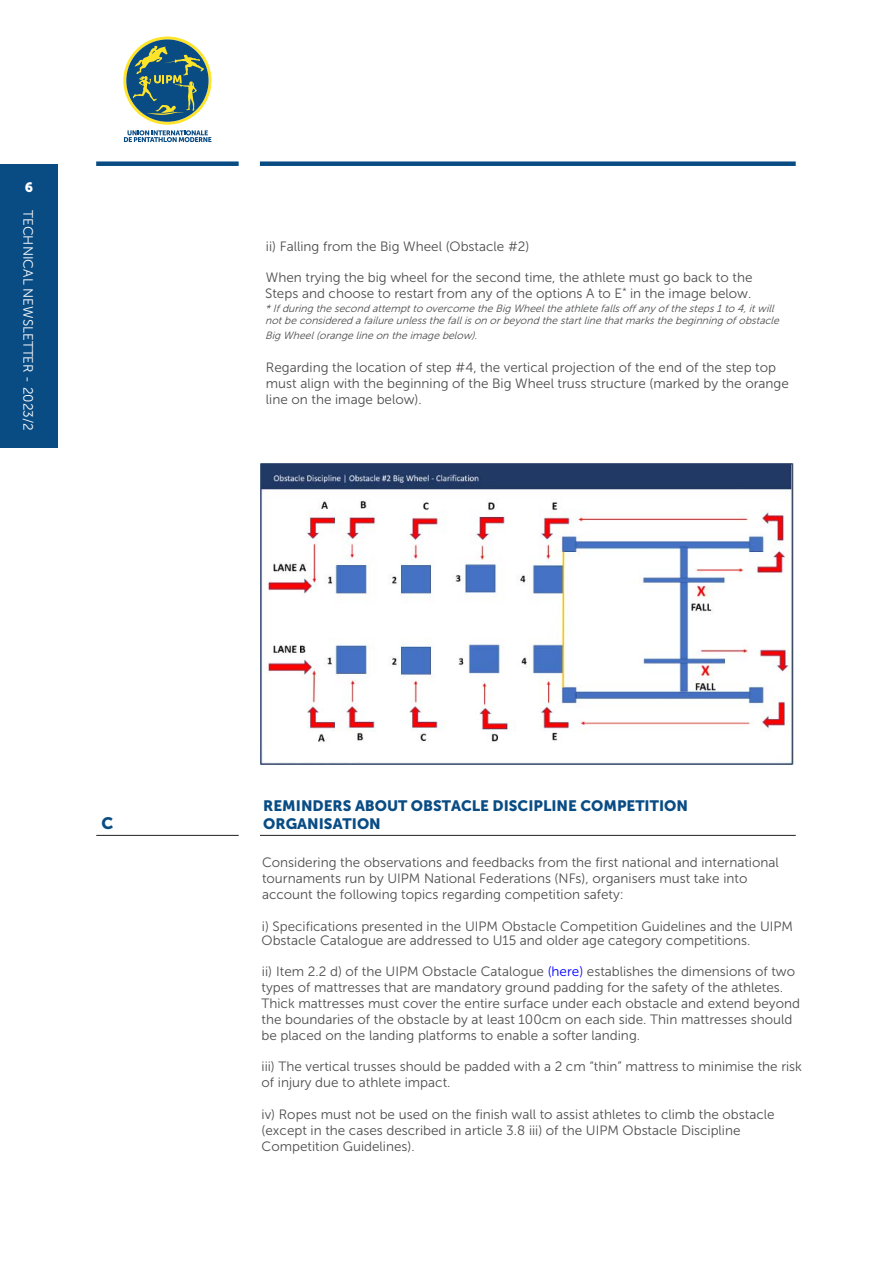
<style>
.page{position:relative;width:893px;height:1263px;background:#fff}
.page>*{position:absolute;margin:0;border:0;box-sizing:border-box;transform-origin:0 0}
.t1{font:16.5px "Museo Sans 900";color:#094c84}
.t2{font:15px "Museo Sans 900";color:#094c84}
.t3{font:13.5px/15.9px "Museo Sans 300";color:#4d4d4f}
.t4{font:13.5px/16.2px "Museo Sans 300";color:#4b4c4d}
.t5{font:13.5px "Museo Sans 300";color:#fff}
.t6{font:13.5px "Museo Sans 900";color:#fff}
.t7{font:italic 10.5px/12.6px "Museo Sans 300";color:#4b4c4d}
.s1{color:#0001fe}
</style>
<div class="page">
<div style="left:96px;top:161px;width:143px;height:5px;background:#094c84"></div>
<div style="left:260px;top:161px;width:536px;height:5px;background:#094c84"></div>
<svg style="left:123px;top:37px;width:88px;height:105px"></svg>
<img style="left:261px;top:464px;width:533px;height:301px">
<img style="left:264px;top:750px;width:511px;height:12px">
<div style="left:0;top:164px;width:57px;height:284px;background:#094c84"></div>
<hr style="left:96px;top:835px;width:143px;height:1px;background:#231f20">
<hr style="left:260px;top:835px;width:536px;height:1px;background:#231f20">
<p class="t6" style="left:25px;top:180px;width:10px">6</p>
<p class="t5" style="left:35px;top:210px;width:222px;rotate:90deg">TECHNICAL NEWSLETTER - 2023/2</p>
<p class="t4" style="left:266px;top:238px;width:265px">ii) Falling from the Big Wheel (Obstacle #2)</p>
<p class="t4" style="left:265px;top:269px;width:489px">When trying the big wheel for the second time, the athlete must go back to the<br>Steps and choose to restart from any of the options A to E<sup>*</sup> in the image below.</p>
<p class="t7" style="left:265px;top:302px;width:518px">*Ifduring the second attemptto overcome the Big Wheelthe athlete fallsoffany ofthe steps1to 4,itwill notbe considered afailure unlessthe fallison orbeyond the startline thatmarksthe beginning ofobstacle</p>
<p class="t7" style="left:265px;top:330px;width:217px">Big Wheel(orange line on the image below).</p>
<p class="t4" style="left:266px;top:359px;width:524px">Regarding the location of step #4, the vertical projection of the end of the step top must align with the beginning of the Big Wheel truss structure (marked by the orange line on the image below).</p>
<p class="t2" style="left:263px;top:797px;width:426px">REMINDERS ABOUT OBSTACLE DISCIPLINE COMPETITION</p>
<p class="t1" style="left:101px;top:814px;width:13px">C</p>
<p class="t2" style="left:263px;top:815px;width:119px">ORGANISATION</p>
<p class="t3" style="left:262px;top:854px;width:518px">Considering the observations and feedbacks from the first national and international tournaments run by UIPM National Federations (NFs), organisers must take into account the following topics regarding competition safety:</p>
<p class="t3" style="left:262px;top:919px;width:533px;line-height:14.1px">i) Specifications presented in the UIPM Obstacle Competition Guidelines and the UIPM<br>Obstacle Catalogue are addressed to U15 and older age category competitions.</p>
<p class="t3" style="left:262px;top:963px;width:540px">ii) Item 2.2 d) of the UIPM Obstacle Catalogue <span class="s1">(here)</span> establishes the dimensions of two types of mattresses that are mandatory ground padding for the safety of the athletes.<br>Thick mattresses must cover the entire surface under each obstacle and extend beyond the boundaries of the obstacle by at least 100cm on each side. Thin mattresses should be placed on the landing platforms to enable a softer landing.</p>
<p class="t3" style="left:262px;top:1059px;width:542px">iii) The vertical trusses should be padded with a 2 cm “thin” mattress to minimise the risk of injury due to athlete impact.</p>
<p class="t3" style="left:262px;top:1107px;width:514px">iv) Ropes must not be used on the finish wall to assist athletes to climb the obstacle (except in the cases described in article 3.8 iii) of the UIPM Obstacle Discipline<br>Competition Guidelines).</p>
</div>
